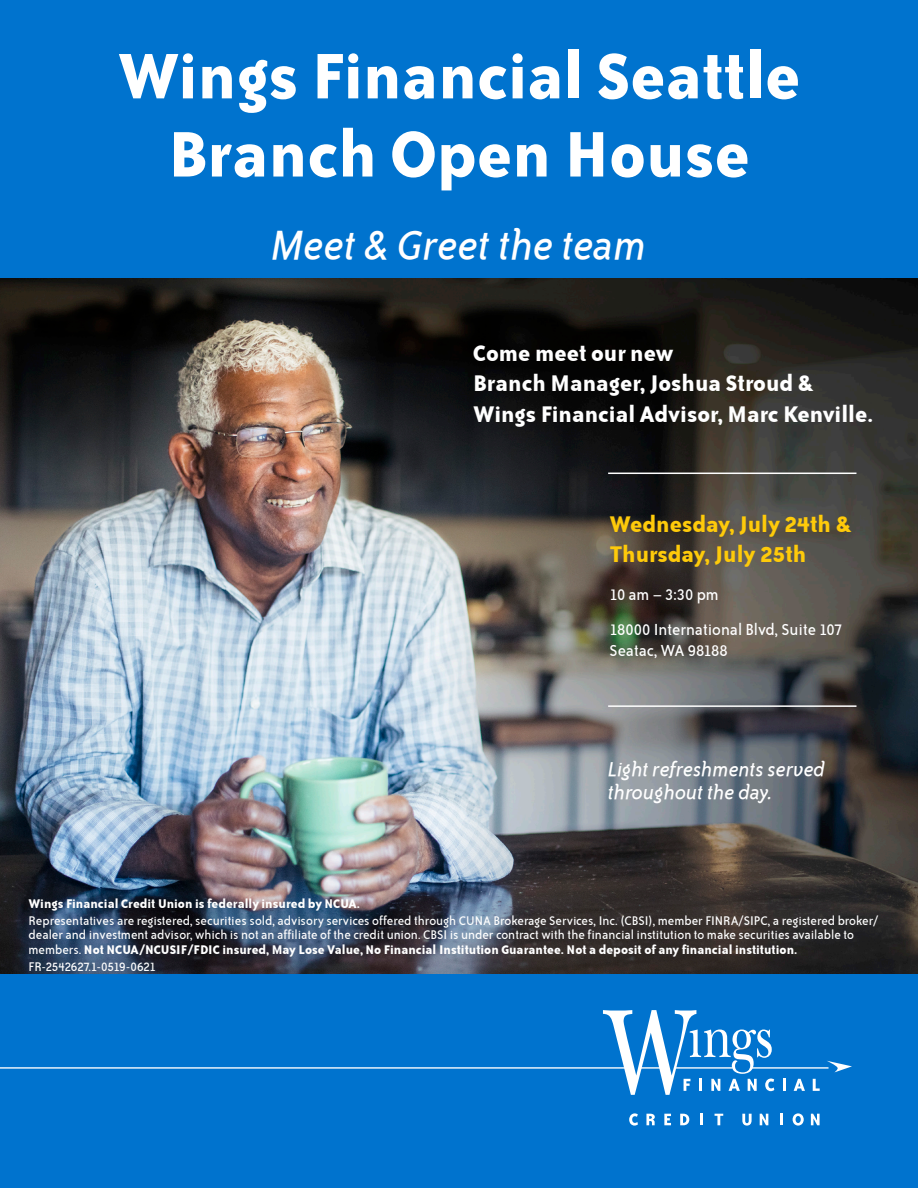
<style>
.page{position:relative;width:918px;height:1188px;background:#fff}
.page>*{position:absolute;margin:0;border:0;box-sizing:border-box;transform-origin:0 0}
.t1{font:73.8px/78.2px "Bailey Sans ITCTT Bold";color:#fff;text-align:center}
.t2{font:italic 46.35px "Bailey Sans ITCTT Book";color:#fff}
.t3{font:25.65px/30.2px "Bailey Sans ITCTT Bold";color:#fff}
.t4{font:25.65px/30.2px "Bailey Sans ITCTT Bold";color:#feca0a}
.t5{font:italic 22.8px/23.4px "Bailey Sans ITCTT Book";color:#fff}
.t6{font:18.15px "Bailey Sans ITCTT Book";color:#fff}
.t7{font:14.25px/14.7px "Bailey Sans ITCTT Book";color:#fff}
.t8{font:14.25px "Bailey Sans ITCTT Bold";color:#fff}
.t9{font:14.25px "Bailey Sans ITCTT Book";letter-spacing:-.025em;color:#fff}
.s1{font-family:"Bailey Sans ITCTT Bold"}
</style>
<div class="page">
<img style="left:0;top:278px;width:918px;height:697px">
<div style="left:0;top:975px;width:918px;height:213px;background:#0073ce"></div>
<div style="left:0;top:0;width:918px;height:278px;background:#0073ce"></div>
<svg style="left:629px;top:1113px;width:9px;height:13px"></svg>
<svg style="left:646px;top:1114px;width:9px;height:11px"></svg>
<svg style="left:664px;top:1114px;width:7px;height:11px"></svg>
<svg style="left:680px;top:1114px;width:9px;height:11px"></svg>
<svg style="left:700px;top:1114px;width:3px;height:11px"></svg>
<svg style="left:715px;top:1114px;width:8px;height:11px"></svg>
<svg style="left:742px;top:1114px;width:10px;height:12px"></svg>
<svg style="left:760px;top:1114px;width:8px;height:11px"></svg>
<svg style="left:780px;top:1114px;width:3px;height:11px"></svg>
<svg style="left:793px;top:1113px;width:11px;height:13px"></svg>
<svg style="left:811px;top:1114px;width:9px;height:11px"></svg>
<svg style="left:827px;top:1061px;width:25px;height:11px"></svg>
<hr style="left:751px;top:1067px;width:78px;height:2px;background:#fff">
<hr style="left:0;top:1067px;width:627px;height:2px;background:#fff">
<svg style="left:603px;top:1010px;width:171px;height:85px"></svg>
<svg style="left:783px;top:1079px;width:3px;height:12px"></svg>
<svg style="left:794px;top:1079px;width:11px;height:12px"></svg>
<svg style="left:813px;top:1079px;width:7px;height:12px"></svg>
<hr style="left:608px;top:473px;width:248px;height:1px;background:#fff">
<hr style="left:608px;top:705px;width:248px;height:2px;background:#fff">
<p class="t1" style="left:118px;top:37px;width:684px">Wings Financial Seattle<br>Branch Open House</p>
<p class="t2" style="left:271px;top:220px;width:377px">Meet &amp; Greet the team</p>
<p class="t3" style="left:473px;top:338px;width:401px">Come meet our new<br>Branch Manager, Joshua Stroud &amp;<br>Wings Financial Advisor, Marc Kenville.</p>
<p class="t4" style="left:610px;top:509px;width:243px">Wednesday, July 24th &amp;<br>Thursday, July 25th</p>
<p class="t6" style="left:610px;top:585px;width:111px">10 am – 3:30 pm</p>
<p class="t6" style="left:610px;top:620px;width:234px">18000 International Blvd, Suite 107</p>
<p class="t6" style="left:610px;top:641px;width:120px">Seatac, WA 98188</p>
<p class="t5" style="left:608px;top:757px;width:219px">Light refreshments served throughout the day.</p>
<p class="t8" style="left:29px;top:896px;width:333px">Wings Financial Credit Union is federally insured by NCUA.</p>
<p class="t7" style="left:29px;top:913px;width:851px">Representatives are registered, securities sold, advisory services offered through CUNA Brokerage Services, Inc. (CBSI), member FINRA/SIPC, a registered broker/ dealer and investment advisor, which is not an affiliate of the credit union. CBSI is under contract with the financial institution to make securities available to members. <span class="s1">Not NCUA/NCUSIF/FDIC insured, May Lose Value, No Financial Institution Guarantee. Not a deposit of any financial institution.</span></p>
<p class="t9" style="left:29px;top:959px;width:129px">FR-2542627.1-0519-0621</p>
</div>
